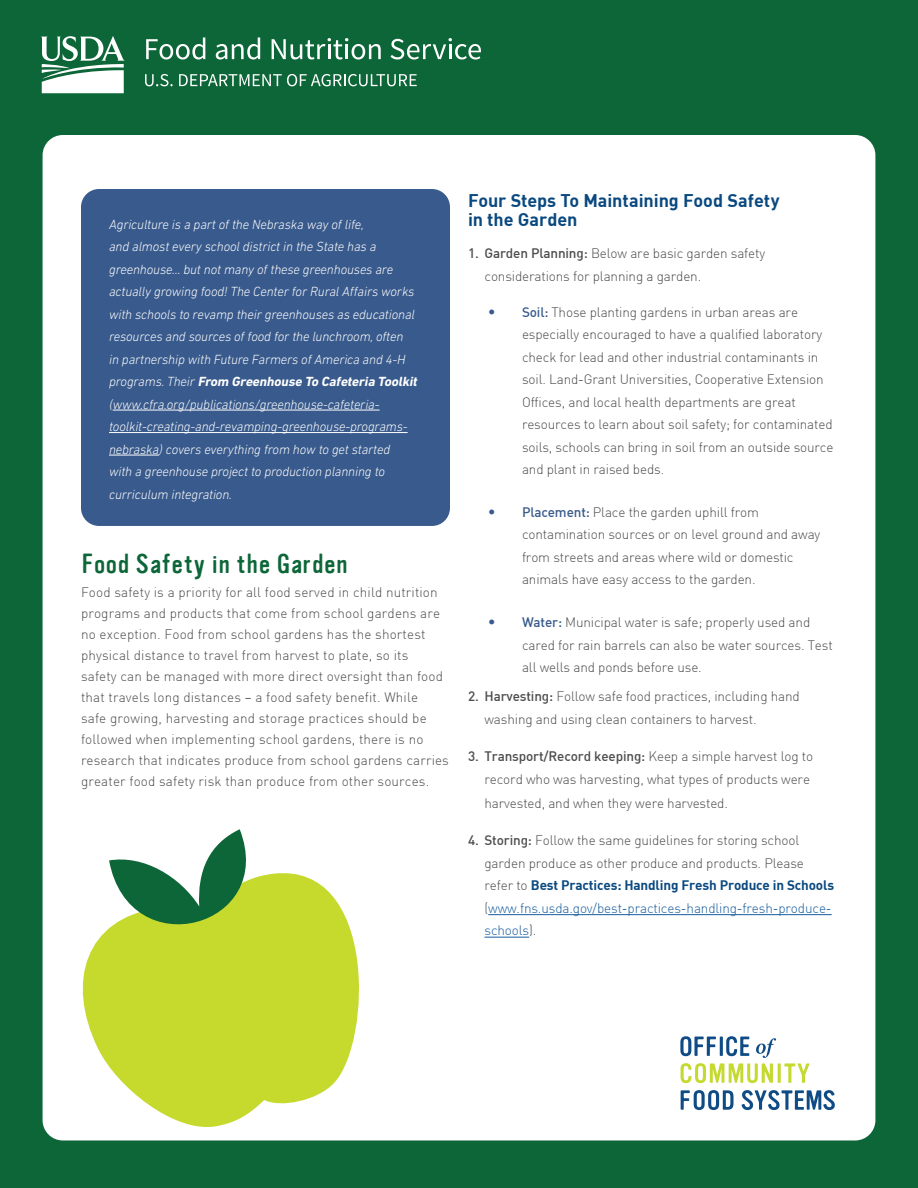
<style>
.page{position:relative;width:918px;height:1188px;background:#0c6638}
.page>*{position:absolute;margin:0;border:0;box-sizing:border-box;transform-origin:0 0}
.t1{font:27px "Vinyl";letter-spacing:-.01em;color:#0c6638}
.t2{font:700 18px/19.5px "DIN";color:#0a4980}
.t3{font:300 13.5px/22.5px "DIN";letter-spacing:-.01em;color:#4b4c4d}
.t4{font:italic 300 13.5px/22.5px "DIN Next LT Pro";letter-spacing:-.01em;color:#fff}
.t5{font:300 13.5px/21px "DIN";letter-spacing:.01em;color:#4b4c4d}
.s1{font-weight:700}
.s2{font-weight:500}
.s3{font-weight:700;font-size:15px;color:#395b8c}
.s4{font-weight:500;color:#395b8c}
.s5{font-weight:700;color:#0a4980}
.s6{color:#175d9e}
</style>
<div class="page">
<div style="left:43px;top:135px;width:832px;height:1005px;background:#fff;border-radius:20px"></div>
<div style="left:81px;top:189px;width:369px;height:337px;background:#395a8c;border-radius:18px"></div>
<svg style="left:146px;top:37px;width:59px;height:23px"></svg>
<svg style="left:216px;top:37px;width:44px;height:23px"></svg>
<svg style="left:272px;top:38px;width:109px;height:22px"></svg>
<svg style="left:390px;top:38px;width:91px;height:22px"></svg>
<svg style="left:145px;top:74px;width:28px;height:12px"></svg>
<svg style="left:179px;top:74px;width:238px;height:12px"></svg>
<svg style="left:41px;top:36px;width:84px;height:57px"></svg>
<hr style="left:488px;top:914px;width:344px;height:1px;background:#175d9e">
<hr style="left:484px;top:937px;width:45px;height:1px;background:#175d9e">
<hr style="left:113px;top:410px;width:267px;height:1px;background:#fff">
<hr style="left:109px;top:432px;width:299px;height:1px;background:#fff">
<hr style="left:109px;top:455px;width:50px;height:1px;background:#fff">
<svg style="left:681px;top:1090px;width:53px;height:20px"></svg>
<svg style="left:742px;top:1090px;width:93px;height:20px"></svg>
<svg style="left:680px;top:1036px;width:129px;height:47px"></svg>
<svg style="left:82px;top:873px;width:277px;height:254px;fill:#c6d92d"></svg>
<svg style="left:109px;top:829px;width:169px;height:139px"></svg>
<p class="t4" style="left:109px;top:213px;width:312px">Agriculture is a part of the Nebraska way of life,<br>and almost every school district in the State has a greenhouse… but not many of these greenhouses are actually growing food! The Center for Rural Afairs works with schools to revamp their greenhouses as educational resources and sources of food for the lunchroom, often<br>in partnership with Future Farmers of America and 4-H<br>p ro g ra m s . Th e i r <span class="s1">From Greenhouse To Cafeteria Toolkit </span>(www.cfra.org/publications/greenhouse-cafeteria&shy;toolkit-creating-and-revamping-greenhouse-programs&shy;nebraska) covers everything from how to get started<br>with a greenhouse project to production planning to curriculum integration.</p>
<p class="t1" style="left:81px;top:549px;width:269px">Food Safety in the Garden</p>
<p class="t5" style="left:81px;top:582px;width:369px">Food safety is a priority for all food served in child nutrition programs and products that come from school gardens are no exception. Food from school gardens has the shortest physical distance to travel from harvest to plate, so its<br>safety can be managed with more direct oversight than food that travels long distances – a food safety benefit. While<br>safe growing, harvesting and storage practices should be followed when implementing school gardens, there is no research that indicates produce from school gardens carries greater food safety risk than produce from other sources.</p>
<p class="t2" style="left:468px;top:190px;width:313px">Four Steps To Maintaining Food Safety in the Garden</p>
<p class="t3" style="left:484px;top:242px;width:282px;text-indent:-16px"><span class="s2">1. Garden Planning:</span> Below are basic garden safety considerations for planning a garden.</p>
<p class="t3" style="left:522px;top:300px;width:313px;text-indent:-34px"><span class="s3">•</span> <span class="s4">Soil:</span> Those planting gardens in urban areas are especially encouraged to have a qualified laboratory check for lead and other industrial contaminants in soil. Land-Grant Universities, Cooperative Extension Offices, and local health departments are great resources to learn about soil safety; for contaminated soils, schools can bring in soil from an outside source and plant in raised beds.</p>
<p class="t3" style="left:522px;top:501px;width:300px;text-indent:-34px"><span class="s3">•</span> <span class="s4">Placement:</span> Place the garden uphill from contamination sources or on level ground and away from streets and areas where wild or domestic animals have easy access to the garden.</p>
<p class="t3" style="left:522px;top:611px;width:312px;text-indent:-34px"><span class="s3">•</span> <span class="s4">Water:</span> Municipal water is safe; properly used and cared for rain barrels can also be water sources. Test all wells and ponds before use.</p>
<p class="t3" style="left:484px;top:685px;width:317px;text-indent:-16px"><span class="s2">2. Harvesting:</span> Follow safe food practices, including hand washing and using clean containers to harvest.</p>
<p class="t3" style="left:468px;top:745px;width:347px;text-align:right"><span class="s2">3. Transport/Record keeping:</span> Keep a simple harvest log to record who was harvesting, what types of products were</p>
<p class="t3" style="left:484px;top:792px;width:245px">harvested, and when they were harvested.</p>
<p class="t3" style="left:484px;top:829px;width:351px;text-indent:-16px"><span class="s2">4. Storing:</span> Follow the same guidelines for storing school garden produce as other produce and products. Please refer to <span class="s5">Best Practices: Handling Fresh Produce in Schools </span>(<span class="s6">www.fns.usda.gov/best-practices-handling-fresh-produce&shy;schools</span>).</p>
</div>
